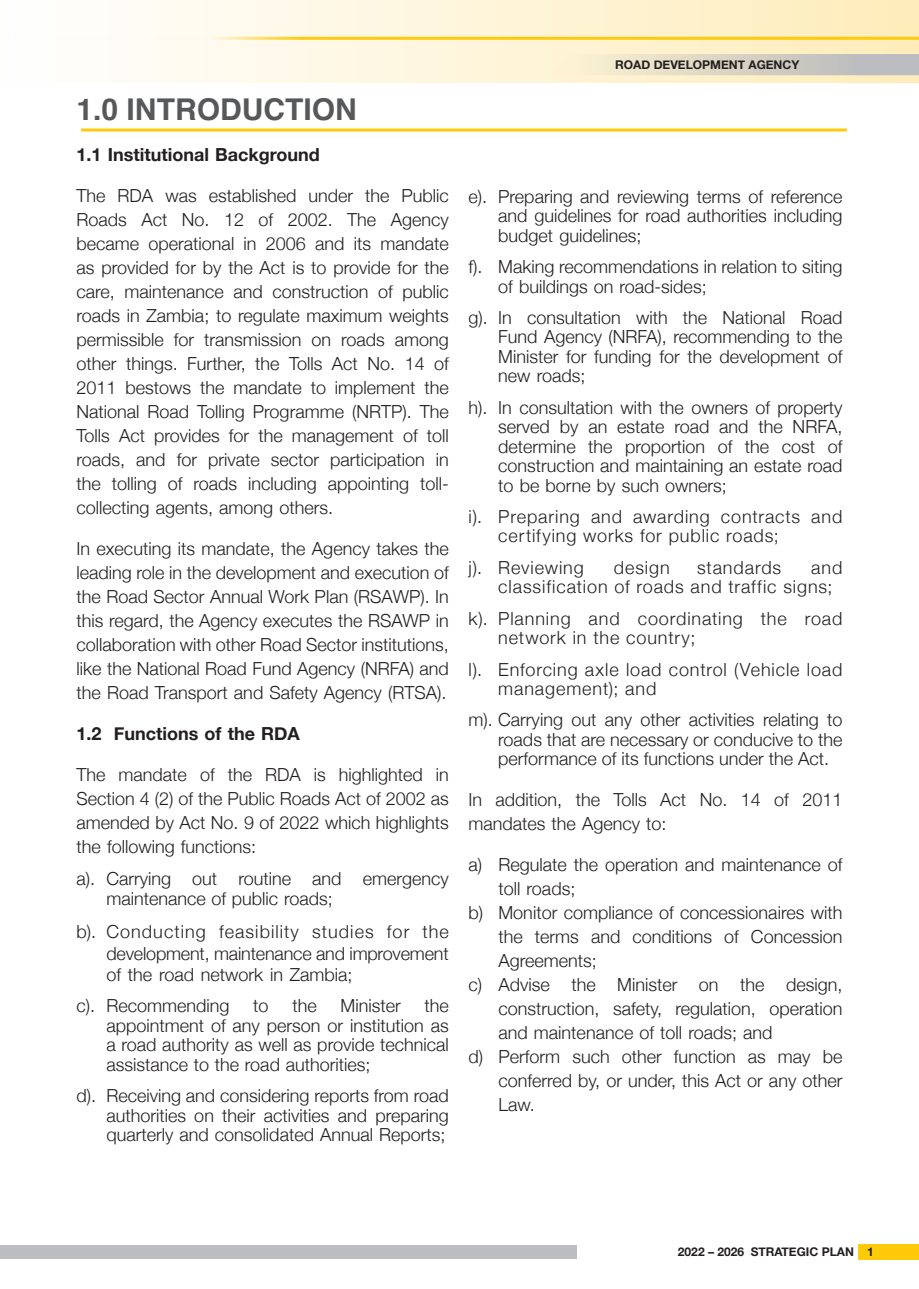
<style>
.page{position:relative;width:919px;height:1289px;background:#fff}
.page>*{position:absolute;margin:0;border:0;box-sizing:border-box;transform-origin:0 0}
.Heading_1{font:700 30px "Helvetica";color:#57585a}
.t1{font:300 18px/24px "Helvetica Neue";color:#231f20;text-align:justify}
.t2{font:300 18px/19.5px "Helvetica Neue";letter-spacing:.05em;color:#231f20}
.List_Paragraph{font:700 18px "Helvetica Neue";color:#231f20}
.t3{font:700 12px "Helvetica Neue";color:#231f20}
</style>
<div class="page">
<div style="left:858px;top:1244px;width:60px;height:15px;background:#feca0a"></div>
<div style="left:0;top:1245px;width:13px;height:13px;background:#bcbdc0"></div>
<div style="left:12px;top:1245px;width:564px;height:13px;background:#bcbdc0"></div>
<div style="left:14px;top:0;width:904px;height:83px;background:linear-gradient(to right,#fefefe,#feecb8)"></div>
<hr style="left:13px;top:37px;width:905px;height:3px;background:#feca0a">
<svg style="left:549px;top:54px;width:369px;height:21px;background:#d9d4c5"></svg>
<hr style="left:81px;top:128px;width:765px;height:3px;background:#feca0a">
<p class="Heading_1" style="left:77px;top:86px;width:282px">1.0 INTRODUCTION</p>
<p class="List_Paragraph" style="left:77px;top:140px;width:245px">1.1 Institutional Background</p>
<p class="t1" style="left:77px;top:182px;width:374px">The RDA was established under the Public Roads Act No. 12 of 2002. The Agency became operational in 2006 and its mandate as provided for by the Act is to provide for the care, maintenance and construction of public roads in Zambia; to regulate maximum weights permissible for transmission on roads among other things. Further, the Tolls Act No. 14 of 2011 bestows the mandate to implement the National Road Tolling Programme (NRTP). The Tolls Act provides for the management of toll roads, and for private sector participation in the tolling of roads including appointing toll&shy;collecting agents, among others.</p>
<p class="t1" style="left:77px;top:535px;width:374px">In executing its mandate, the Agency takes the leading role in the development and execution of the Road Sector Annual Work Plan (RSAWP). In this regard, the Agency executes the RSAWP in collaboration with other Road Sector institutions, like the National Road Fund Agency (NRFA) and the Road Transport and Safety Agency (RTSA).</p>
<p class="List_Paragraph" style="left:77px;top:719px;width:225px">1.2 Functions of the RDA</p>
<p class="t1" style="left:77px;top:761px;width:374px">The mandate of the RDA is highlighted in Section 4 (2) of the Public Roads Act of 2002 as amended by Act No. 9 of 2022 which highlights the following functions:</p>
<p class="t1" style="left:106px;top:867px;width:344px;line-height:19.4px;text-indent:-30px">a). Carrying out routine and emergency maintenance of public roads;</p>
<p class="t1" style="left:106px;top:919px;width:344px;line-height:21.5px;text-indent:-30px">b). Conducting feasibility studies for the development, maintenance and improvement of the road network in Zambia;</p>
<p class="t1" style="left:77px;top:992px;width:154px">c). Recommending</p>
<p class="t1" style="left:253px;top:992px;width:17px">to</p>
<p class="t1" style="left:292px;top:992px;width:26px">the</p>
<p class="t1" style="left:340px;top:992px;width:62px">Minister</p>
<p class="t1" style="left:106px;top:994px;width:344px;line-height:19.5px;text-indent:318px">the appointment of any person or institution as a road authority as well as provide technical assistance to the road authorities;</p>
<p class="t1" style="left:106px;top:1084px;width:344px;line-height:19.5px;text-indent:-30px">d). Receiving and considering reports from road authorities on their activities and preparing quarterly and consolidated Annual Reports;</p>
<p class="t3" style="left:615px;top:56px;width:186px">ROAD DEVELOPMENT AGENCY</p>
<p class="t1" style="left:498px;top:185px;width:345px;line-height:19.4px;text-indent:-30px">e). Preparing and reviewing terms of reference and guidelines for road authorities including budget guidelines;</p>
<p class="t1" style="left:498px;top:256px;width:345px;line-height:19.5px;text-indent:-30px">f). Making recommendations in relation to siting of buildings on road-sides;</p>
<p class="t1" style="left:498px;top:306px;width:345px;line-height:19.4px;text-indent:-30px">g). In consultation with the National Road Fund Agency (NRFA), recommending to the Minister for funding for the development of new roads;</p>
<p class="t1" style="left:498px;top:396px;width:345px;line-height:19.4px;text-indent:-30px">h). In consultation with the owners of property served by an estate road and the NRFA, determine the proportion of the cost of construction and maintaining an estate road to be borne by such owners;</p>
<p class="t2" style="left:498px;top:505px;width:345px;text-indent:-30px">i). Preparing and awarding contracts and certifying works for public roads;</p>
<p class="t2" style="left:468px;top:556px;width:117px">j). Reviewing</p>
<p class="t1" style="left:613px;top:554px;width:57px">design</p>
<p class="t2" style="left:697px;top:556px;width:86px">standards</p>
<p class="t2" style="left:498px;top:556px;width:345px;text-indent:313px">and classification of roads and traffic signs;</p>
<p class="t2" style="left:498px;top:607px;width:345px;text-indent:-30px">k). Planning and coordinating the road network in the country;</p>
<p class="t2" style="left:498px;top:658px;width:345px;text-indent:-30px">l). Enforcing axle load control (Vehicle load management); and</p>
<p class="t1" style="left:498px;top:709px;width:345px;line-height:19.4px;text-indent:-30px">m). Carrying out any other activities relating to roads that are necessary or conducive to the performance of its functions under the Act.</p>
<p class="t1" style="left:468px;top:785px;width:375px">In addition, the Tolls Act No. 14 of 2011 mandates the Agency to:</p>
<p class="t1" style="left:498px;top:850px;width:345px;text-indent:-30px">a) Regulate the operation and maintenance of toll roads;</p>
<p class="t1" style="left:498px;top:898px;width:345px;text-indent:-30px">b) Monitor compliance of concessionaires with the terms and conditions of Concession Agreements;</p>
<p class="t1" style="left:498px;top:970px;width:345px;text-indent:-30px">c) Advise the Minister on the design, construction, safety, regulation, operation and maintenance of toll roads; and</p>
<p class="t1" style="left:498px;top:1042px;width:345px;text-indent:-30px">d) Perform such other function as may be conferred by, or under, this Act or any other Law.</p>
<p class="t3" style="left:678px;top:1242px;width:197px">2022 – 2026 STRATEGIC PLAN 1</p>
</div>
